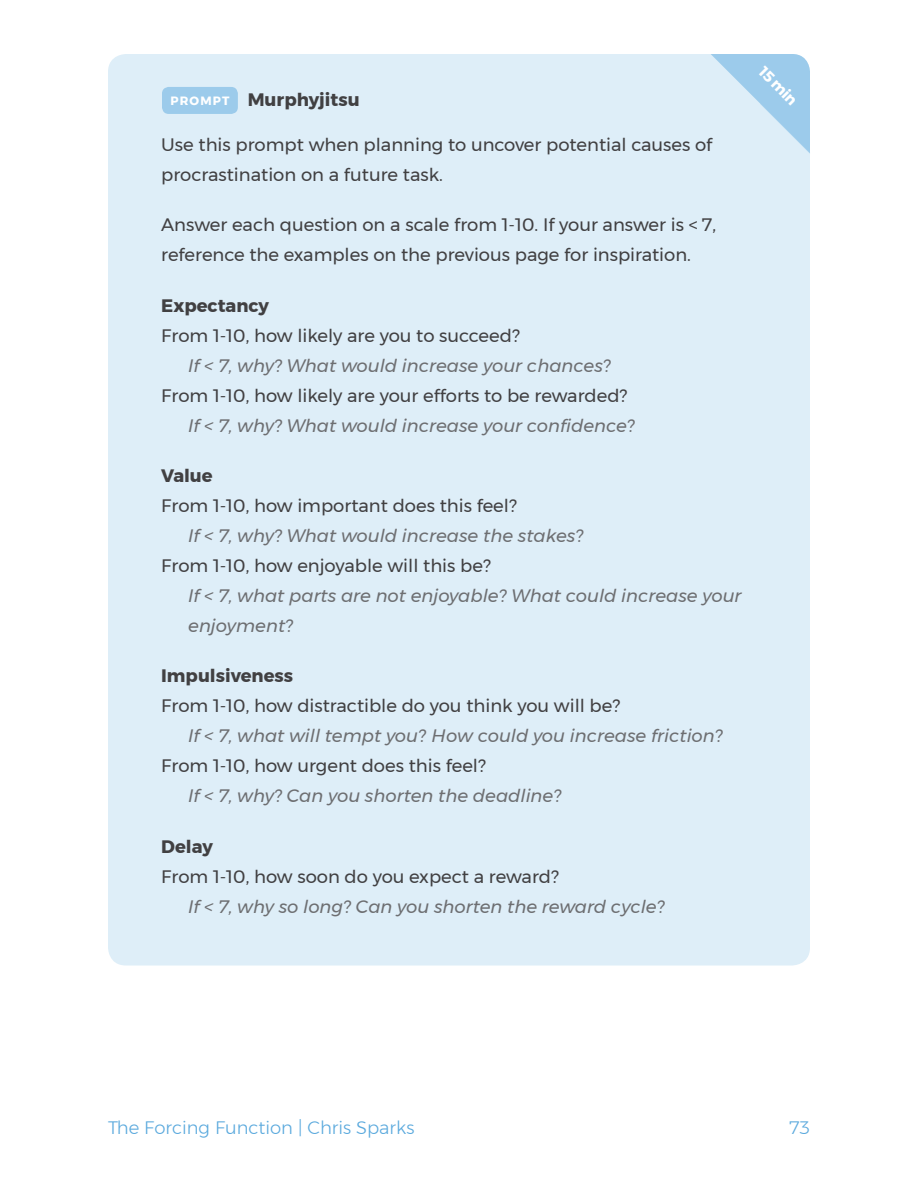
<style>
.page{position:relative;width:918px;height:1188px;background:#fff}
.page>*{position:absolute;margin:0;border:0;box-sizing:border-box;transform-origin:0 0}
.t1{font:18px/30px "Montserrat";color:#414042}
.t2{font:italic 18px/30px "Montserrat";color:#6d6e71}
.t3{font:700 18px "Montserrat";color:#414042}
.t4{font:300 18px "Montserrat";color:#5aa9dd}
.t5{font:700 15px "Montserrat";color:#fff}
.t6{font:700 12px "Montserrat";letter-spacing:.1em;color:#fff}
</style>
<div class="page">
<div style="left:108px;top:54px;width:702px;height:912px;background:#deeef8;border-radius:18px"></div>
<svg style="left:711px;top:54px;width:99px;height:99px"></svg>
<div style="left:162px;top:87px;width:76px;height:27px;background:#9ccbeb;border-radius:7px"></div>
<p class="t3" style="left:248px;top:85px;width:113px">Murphyjitsu</p>
<p class="t1" style="left:161px;top:130px;width:553px">Use this prompt when planning to uncover potential causes of procrastination on a future task.</p>
<p class="t1" style="left:161px;top:210px;width:556px">Answer each question on a scale from 1-10. If your answer is &lt; 7, reference the examples on the previous page for inspiration.</p>
<p class="t3" style="left:161px;top:291px;width:109px">Expectancy</p>
<p class="t1" style="left:161px;top:320px;width:360px">From 1-10, how likely are you to succeed?</p>
<p class="t2" style="left:188px;top:350px;width:424px">If &lt; 7, why? What would increase your chances?</p>
<p class="t1" style="left:161px;top:380px;width:468px">From 1-10, how likely are your efforts to be rewarded?</p>
<p class="t2" style="left:188px;top:410px;width:448px">If &lt; 7, why? What would increase your confidence?</p>
<p class="t3" style="left:161px;top:461px;width:53px">Value</p>
<p class="t1" style="left:161px;top:490px;width:357px">From 1-10, how important does this feel?</p>
<p class="t2" style="left:188px;top:521px;width:396px">If &lt; 7, why? What would increase the stakes?</p>
<p class="t1" style="left:161px;top:550px;width:331px">From 1-10, how enjoyable will this be?</p>
<p class="t2" style="left:188px;top:581px;width:555px">If &lt; 7, what parts are not enjoyable? What could increase your enjoyment?</p>
<p class="t3" style="left:161px;top:661px;width:133px">Impulsiveness</p>
<p class="t1" style="left:161px;top:691px;width:460px">From 1-10, how distractible do you think you will be?</p>
<p class="t2" style="left:188px;top:721px;width:536px">If &lt; 7, what will tempt you? How could you increase friction?</p>
<p class="t1" style="left:161px;top:751px;width:326px">From 1-10, how urgent does this feel?</p>
<p class="t2" style="left:188px;top:781px;width:374px">If &lt; 7, why? Can you shorten the deadline?</p>
<p class="t3" style="left:161px;top:832px;width:53px">Delay</p>
<p class="t1" style="left:161px;top:861px;width:399px">From 1-10, how soon do you expect a reward?</p>
<p class="t2" style="left:188px;top:891px;width:478px">If &lt; 7, why so long? Can you shorten the reward cycle?</p>
<p class="t6" style="left:170px;top:91px;width:61px">PROMPT</p>
<p class="t5" style="left:770px;top:61px;width:49px;rotate:45deg">15 min</p>
<p class="t4" style="left:108px;top:1114px;width:308px">The Forcing Function | Chris Sparks</p>
<p class="t4" style="left:789px;top:1114px;width:22px">73</p>
</div>
